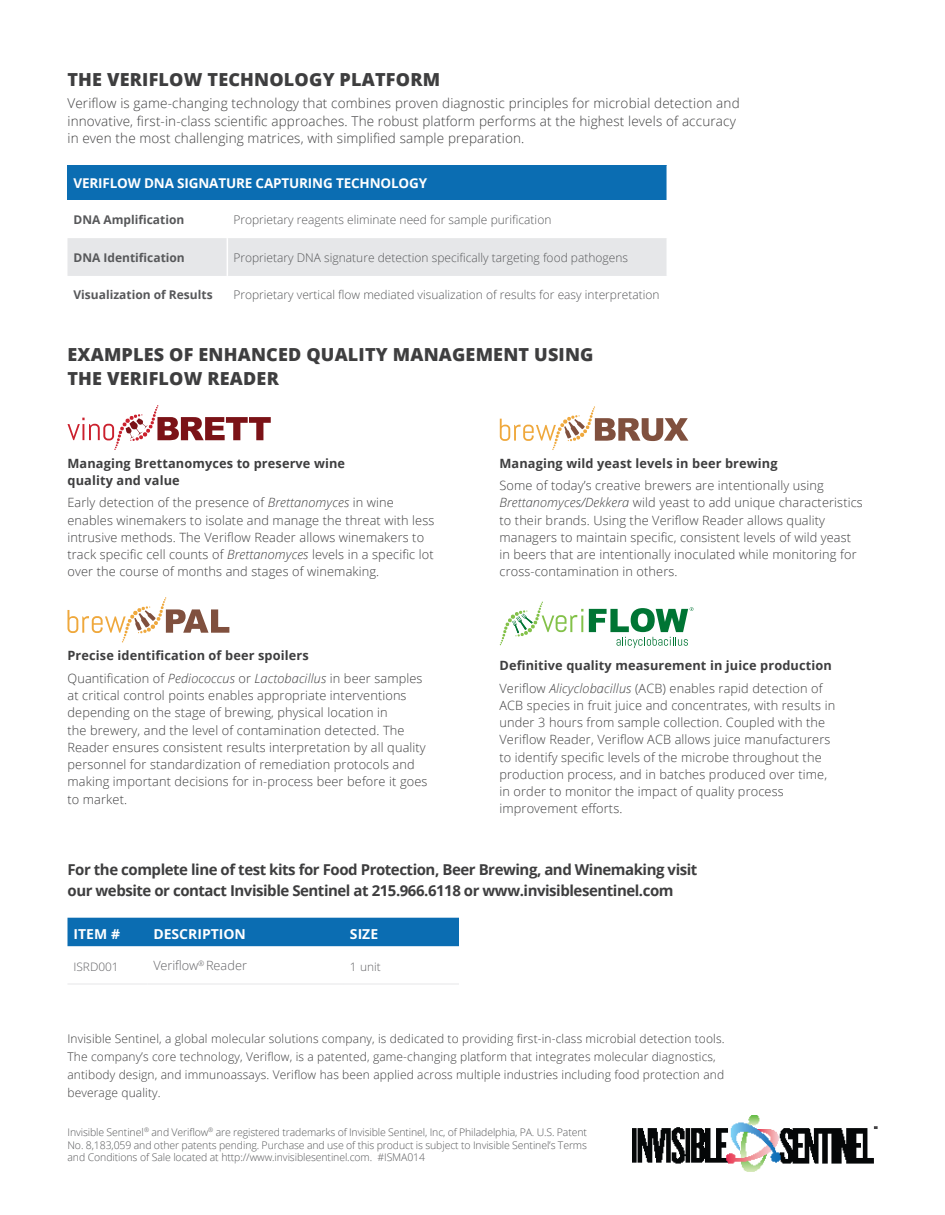
<style>
.page{position:relative;width:945px;height:1215px;background:#fff}
.page>*{position:absolute;margin:0;border:0;box-sizing:border-box;transform-origin:0 0}
.t1{font:800 18px/24px "Open Sans";letter-spacing:.01em;color:#3e3e3f}
.t2{font:700 15px/21px "Open Sans";letter-spacing:-.03em;color:#3e3e3f}
.t3{font:700 15px "Khula";color:#fff}
.t4{font:300 13.5px/17.2px "Open Sans";letter-spacing:.01em;color:#3e3e3f}
.t5{font:700 13.5px "Open Sans";letter-spacing:-.01em;color:#fff}
.t6{font:300 12.75px/17.2px "Open Sans";letter-spacing:.01em;color:#3e3e3f}
.t7{font:700 12.75px/17.2px "Open Sans";letter-spacing:.01em;color:#3e3e3f}
.t8{font:300 12.75px "Open Sans";letter-spacing:-.005em;color:#636366}
.t9{font:300 12.75px "Khula";color:#636366}
.t10{font:300 12px/18px "Open Sans";letter-spacing:.01em;color:#3e3e3f}
.t11{font:300 12px "Open Sans";color:#57585a}
.t12{font:700 12px "Open Sans";color:#57585a}
.t13{font:300 10.5px/12.6px "Open Sans";letter-spacing:-.01em;color:#57585a;text-align:justify}
.s1{font-style:italic}
.s2{font-weight:300}
.s3{font-weight:300;font-style:italic}
.s4{font-weight:700}
</style>
<div class="page">
<img style="left:633px;top:1116px;width:245px;height:56px">
<svg style="left:67px;top:597px;width:162px;height:46px"></svg>
<svg style="left:68px;top:405px;width:203px;height:45px"></svg>
<svg style="left:500px;top:602px;width:83px;height:43px"></svg>
<svg style="left:589px;top:607px;width:104px;height:41px"></svg>
<div style="left:68px;top:918px;width:391px;height:28px;background:#0b6db2"></div>
<hr style="left:68px;top:984px;width:79px;height:1px;background:#e6e7e9">
<hr style="left:147px;top:984px;width:197px;height:1px;background:#e6e7e9">
<hr style="left:344px;top:984px;width:115px;height:1px;background:#e6e7e9">
<svg style="left:500px;top:406px;width:188px;height:44px"></svg>
<div style="left:68px;top:165px;width:599px;height:35px;background:#0b6db2"></div>
<div style="left:68px;top:238px;width:599px;height:38px;background:#e6e7e9"></div>
<hr style="left:227px;top:238px;width:1px;height:38px;background:#fff">
<p class="t1" style="left:68px;top:66px;width:374px">THE VERIFLOW TECHNOLOGY PLATFORM</p>
<p class="t4" style="left:68px;top:94px;width:674px">Veriflow is game-changing technology that combines proven diagnostic principles for microbial detection and innovative, first-in-class scientific approaches. The robust platform performs at the highest levels of accuracy in even the most challenging matrices, with simplified sample preparation.</p>
<p class="t5" style="left:74px;top:174px;width:355px">VERIFLOW DNA SIGNATURE CAPTURING TECHNOLOGY</p>
<p class="t12" style="left:74px;top:211px;width:112px">DNA Amplification</p>
<p class="t11" style="left:233px;top:211px;width:320px">Proprietary reagents eliminate need for sample purification</p>
<p class="t12" style="left:74px;top:249px;width:113px">DNA Identification</p>
<p class="t11" style="left:233px;top:249px;width:396px">Proprietary DNA signature detection specifically targeting food pathogens</p>
<p class="t12" style="left:74px;top:287px;width:141px">Visualization of Results</p>
<p class="t11" style="left:233px;top:287px;width:428px">Proprietary vertical flow mediated visualization of results for easy interpretation</p>
<p class="t1" style="left:68px;top:341px;width:528px">EXAMPLES OF ENHANCED QUALITY MANAGEMENT USING<br>THE VERIFLOW READER</p>
<p class="t7" style="left:68px;top:454px;width:279px">Managing Brettanomyces to preserve wine quality and value</p>
<p class="t6" style="left:68px;top:494px;width:368px">Early detection of the presence of <span class="s1">Brettanomyces</span> in wine enables winemakers to isolate and manage the threat with less intrusive methods. The Veriflow Reader allows winemakers to track specific cell counts of <span class="s1">Brettanomyces</span> levels in a specific lot over the course of months and stages of winemaking.</p>
<p class="t7" style="left:68px;top:644px;width:357px;line-height:22.5px">Precise identification of beer spoilers<br><span class="s2">Quantification of</span> <span class="s3">Pediococcus</span> <span class="s2">or</span> <span class="s3">Lactobacillus</span> <span class="s2">in beer samples</span></p>
<p class="t6" style="left:68px;top:686px;width:362px">at critical control points enables appropriate interventions depending on the stage of brewing, physical location in<br>the brewery, and the level of contamination detected. The Reader ensures consistent results interpretation by all quality personnel for standardization of remediation protocols and making important decisions for in-process beer before it goes to market.</p>
<p class="t6" style="left:500px;top:451px;width:326px;line-height:22.5px"><span class="s4">Managing wild yeast levels in beer brewing<br></span>Some of today’s creative brewers are intentionally using</p>
<p class="t6" style="left:500px;top:494px;width:365px"><span class="s1">Brettanomyces/Dekkera</span> wild yeast to add unique characteristics to their brands. Using the Veriflow Reader allows quality managers to maintain specific, consistent levels of wild yeast in beers that are intentionally inoculated while monitoring for cross-contamination in others.</p>
<p class="t7" style="left:500px;top:656px;width:334px">Definitive quality measurement in juice production</p>
<p class="t6" style="left:500px;top:679px;width:325px">Veriflow <span class="s1">Alicyclobacillus</span> (ACB) enables rapid detection of</p>
<p class="t6" style="left:500px;top:696px;width:337px">ACB species in fruit juice and concentrates, with results in under 3 hours from sample collection. Coupled with the Veriflow Reader, Veriflow ACB allows juice manufacturers to identify specific levels of the microbe throughout the production process, and in batches produced over time, in order to monitor the impact of quality process improvement efforts.</p>
<p class="t2" style="left:68px;top:859px;width:631px">For the complete line of test kits for Food Protection, Beer Brewing, and Winemaking visit our website or contact Invisible Sentinel at 215.966.6118 or www.invisiblesentinel.com</p>
<p class="t3" style="left:74px;top:926px;width:48px">ITEM #</p>
<p class="t3" style="left:153px;top:926px;width:94px">DESCRIPTION</p>
<p class="t3" style="left:350px;top:926px;width:30px">SIZE</p>
<p class="t9" style="left:74px;top:959px;width:47px">ISRD001</p>
<p class="t8" style="left:153px;top:957px;width:95px">Veriflow<sup>®</sup> Reader</p>
<p class="t9" style="left:350px;top:959px;width:32px">1 unit</p>
<p class="t10" style="left:68px;top:1030px;width:659px">Invisible Sentinel, a global molecular solutions company, is dedicated to providing first-in-class microbial detection tools.<br>The company’s core technology, Veriflow, is a patented, game-changing platform that integrates molecular diagnostics, antibody design, and immunoassays. Veriflow has been applied across multiple industries including food protection and beverage quality.</p>
<p class="t13" style="left:68px;top:1126px;width:521px">Invisible Sentinel<sup>®</sup> and Veriflow<sup>®</sup> are registered trademarks of Invisible Sentinel, Inc, of Philadelphia, PA. U.S. Patent No. 8,183,059 and other patents pending. Purchase and use of this product is subject to Invisible Sentinel’s Terms and Conditions of Sale located at http://www.invisiblesentinel.com. #ISMA014</p>
</div>
